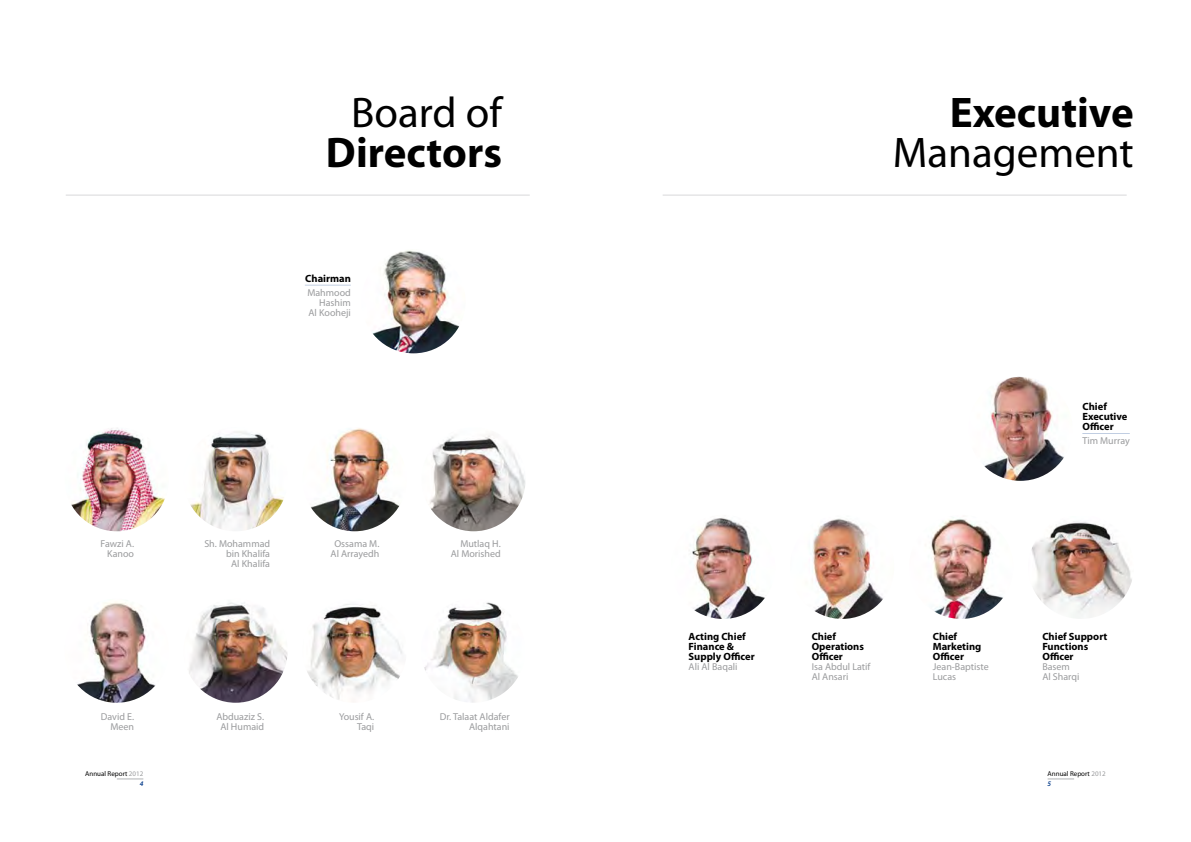
<style>
.page{position:relative;width:1191px;height:842px;background:#fff}
.page>*{position:absolute;margin:0;border:0;box-sizing:border-box;transform-origin:0 0}
.t1{font:700 43px "Myriad Pro";color:#000}
.t2{font:43px "Myriad Pro";color:#000}
.t3{font:700 10.5px/10px "Myriad Pro";color:#000}
.t4{font:10px/10px "Myriad Pro";color:#9a9b9d;text-align:right}
.t5{font:7px/10px "Myriad Pro";color:#000;text-align:right}
.s1{color:#9a9b9d}
.s2{font-weight:600;font-style:italic;color:#003888}
</style>
<div class="page">
<svg style="left:117px;top:779px;width:26px;height:1px"></svg>
<svg style="left:1047px;top:779px;width:27px;height:1px"></svg>
<img style="left:671px;top:515px;width:104px;height:104px;border-radius:52px">
<img style="left:71px;top:428px;width:94px;height:103px">
<img style="left:184px;top:427px;width:104px;height:104px;border-radius:52px">
<img style="left:302px;top:427px;width:104px;height:104px;border-radius:52px">
<img style="left:421px;top:427px;width:104px;height:104px;border-radius:52px">
<img style="left:65px;top:599px;width:104px;height:104px;border-radius:52px">
<img style="left:184px;top:599px;width:104px;height:104px;border-radius:52px">
<img style="left:302px;top:599px;width:104px;height:104px;border-radius:52px">
<img style="left:421px;top:599px;width:104px;height:104px;border-radius:52px">
<img style="left:790px;top:515px;width:104px;height:104px;border-radius:52px">
<img style="left:909px;top:515px;width:104px;height:104px;border-radius:52px">
<img style="left:1031px;top:521px;width:101px;height:98px">
<hr style="left:305px;top:285px;width:46px;height:1px;background:#003888">
<hr style="left:1082px;top:433px;width:47px;height:1px;background:#003888">
<hr style="left:662px;top:195px;width:464px;height:1px;background:#d8d9da">
<hr style="left:66px;top:195px;width:464px;height:1px;background:#d8d9da">
<img style="left:968px;top:377px;width:104px;height:104px;border-radius:52px">
<img style="left:361px;top:249px;width:104px;height:104px;border-radius:52px">
<h1 class="t2" style="left:351px;top:87px;width:152px">Board of</h1>
<h1 class="t1" style="left:326px;top:125px;width:178px">Directors</h1>
<p class="t3" style="left:305px;top:273px;width:47px">Chairman</p>
<p class="t4" style="left:307px;top:287px;width:45px">Mahmood<br>Hashim<br>Al Kooheji</p>
<p class="t4" style="left:101px;top:538px;width:35px">Fawzi A.<br>Kanoo</p>
<p class="t4" style="left:204px;top:538px;width:67px">Sh. Mohammad bin Khalifa<br>Al Khalifa</p>
<p class="t4" style="left:331px;top:538px;width:50px;text-align:center">Ossama M.<br>Al Arrayedh</p>
<p class="t4" style="left:451px;top:538px;width:51px">Mutlaq H.<br>Al Morished</p>
<p class="t4" style="left:101px;top:711px;width:35px">David E.<br>Meen</p>
<p class="t4" style="left:216px;top:711px;width:49px;text-align:center">Abduaziz S.<br>Al Humaid</p>
<p class="t4" style="left:339px;top:711px;width:37px">Yousif A.<br>Taqi</p>
<p class="t4" style="left:440px;top:711px;width:71px">Dr. Talaat Aldafer<br>Alqahtani</p>
<h1 class="t1" style="left:950px;top:85px;width:185px">Executive</h1>
<h1 class="t2" style="left:892px;top:127px;width:243px">Management</h1>
<p class="t3" style="left:1082px;top:402px;width:46px">Chief<br>Executive<br>Officer</p>
<p class="t4" style="left:1082px;top:436px;width:49px">Tim Murray</p>
<p class="t3" style="left:688px;top:631px;width:68px">Acting Chief<br>Finance &amp;<br>Supply Officer</p>
<p class="t4" style="left:688px;top:662px;width:50px">Ali Al Baqali</p>
<p class="t3" style="left:811px;top:631px;width:54px">Chief<br>Operations<br>Officer</p>
<p class="t4" style="left:811px;top:662px;width:60px;text-align:left">Isa Abdul Latif<br>Al Ansari</p>
<p class="t3" style="left:932px;top:631px;width:50px">Chief<br>Marketing<br>Officer</p>
<p class="t4" style="left:932px;top:662px;width:57px;text-align:left">Jean-Baptiste<br>Lucas</p>
<p class="t3" style="left:1042px;top:631px;width:66px">Chief Support<br>Functions<br>Officer</p>
<p class="t4" style="left:1042px;top:662px;width:39px;text-align:left">Basem<br>Al Sharqi</p>
<p class="t5" style="left:85px;top:769px;width:60px">Annual Report <span class="s1">2012<br></span><span class="s2">4</span></p>
<p class="t5" style="left:1047px;top:769px;width:60px;text-align:left">Annual Report <span class="s1">2012<br></span><span class="s2">5</span></p>
</div>
